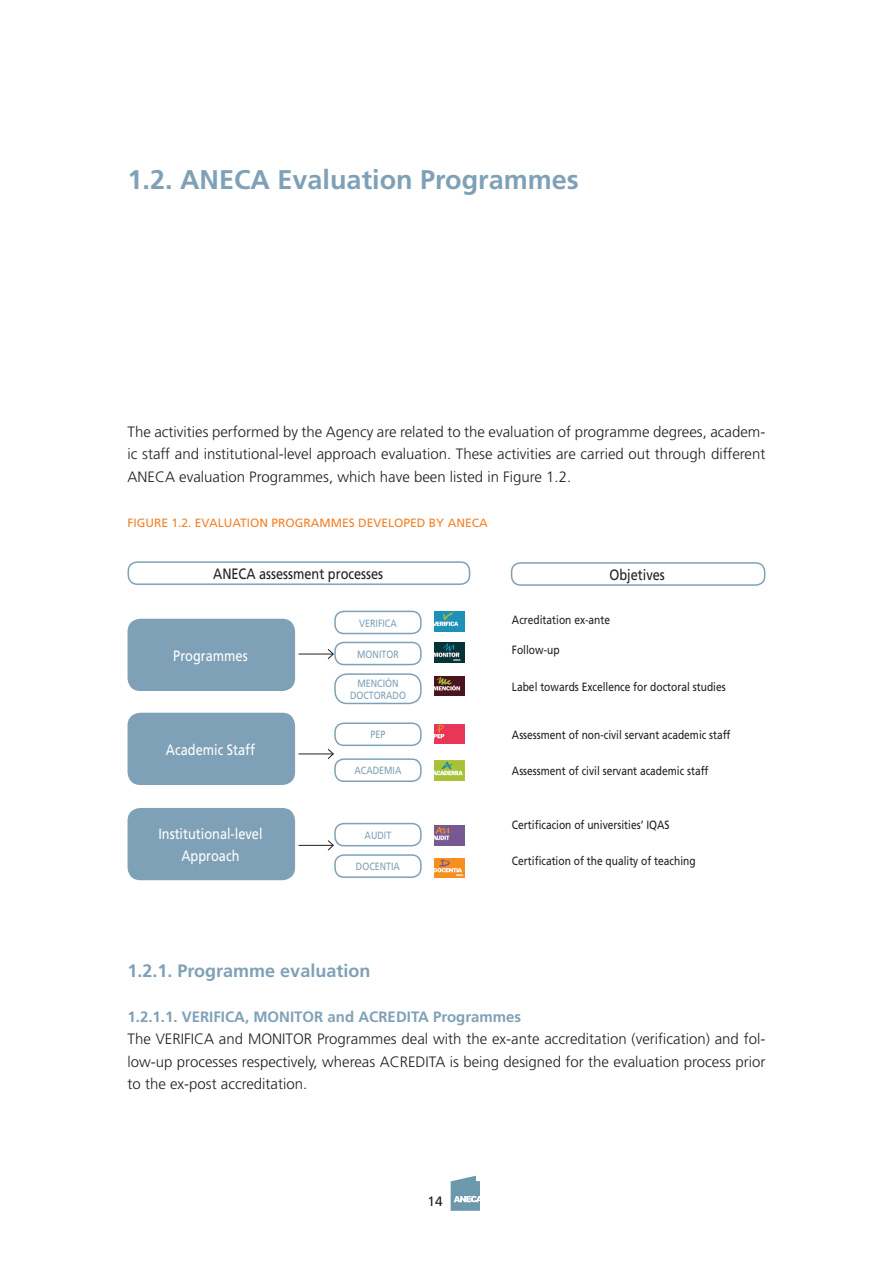
<style>
.page{position:relative;width:893px;height:1263px;background:#fff}
.page>*{position:absolute;margin:0;border:0;box-sizing:border-box;transform-origin:0 0}
.t1{font:700 27px "Frutiger";color:#7fa1b7}
.t2{font:700 18px "Frutiger";color:#7fa1b7}
.t3{font:300 15px/22.5px "Frutiger";color:#231f20;text-align:justify}
.t4{font:15px/22.5px "Frutiger";color:#fff;text-align:center;scale:.85 1}
.t5{font:700 15px "Frutiger";color:#7fa1b7}
.t6{font:15px "Frutiger";color:#231f20;scale:.85 1}
.t7{font:13.5px "Frutiger";color:#231f20}
.t8{font:12px "Frutiger";color:#231f20;scale:.85 1}
.t9{font:12px "Frutiger";color:#f48026}
.t10{font:10.5px/12px "Frutiger";color:#7fa1b7;text-align:center;scale:.85 1}
</style>
<div class="page">
<svg style="left:451px;top:1176px;width:29px;height:35px"></svg>
<div style="left:128px;top:619px;width:167px;height:72px;background:#7fa1b7;border-radius:13px"></div>
<div style="left:128px;top:713px;width:167px;height:72px;background:#7fa1b7;border-radius:13px"></div>
<div style="left:128px;top:808px;width:167px;height:72px;background:#7fa1b7;border-radius:13px"></div>
<div style="left:128px;top:561px;width:342px;height:24px;border:2px solid #7fa1b7;border-radius:9px"></div>
<div style="left:511px;top:562px;width:254px;height:24px;border:2px solid #7fa1b7;border-radius:9px"></div>
<div style="left:334px;top:611px;width:88px;height:23px;border:2px solid #7fa1b7;border-radius:9px"></div>
<div style="left:334px;top:642px;width:88px;height:23px;border:2px solid #7fa1b7;border-radius:9px"></div>
<div style="left:334px;top:673px;width:88px;height:31px;border:2px solid #7fa1b7;border-radius:12px"></div>
<div style="left:334px;top:722px;width:88px;height:24px;border:2px solid #7fa1b7;border-radius:9px"></div>
<div style="left:334px;top:758px;width:88px;height:24px;border:2px solid #7fa1b7;border-radius:9px"></div>
<div style="left:334px;top:823px;width:88px;height:23px;border:2px solid #7fa1b7;border-radius:9px"></div>
<div style="left:334px;top:854px;width:88px;height:24px;border:2px solid #7fa1b7;border-radius:9px"></div>
<div style="left:435px;top:612px;width:29px;height:20px;background:#1b92b6"></div>
<img style="left:435px;top:612px;width:24px;height:15px">
<div style="left:435px;top:643px;width:29px;height:20px;background:#073337"></div>
<img style="left:435px;top:643px;width:26px;height:18px">
<div style="left:435px;top:676px;width:29px;height:20px;background:#4a131f"></div>
<img style="left:435px;top:677px;width:25px;height:14px">
<img style="left:435px;top:725px;width:29px;height:19px">
<img style="left:435px;top:761px;width:29px;height:19px">
<img style="left:435px;top:826px;width:29px;height:19px">
<div style="left:435px;top:858px;width:29px;height:20px;background:#f68f1e"></div>
<img style="left:435px;top:859px;width:29px;height:18px">
<hr style="left:298px;top:654px;width:35px;height:1px;background:#231f20">
<svg style="left:327px;top:649px;width:7px;height:11px"></svg>
<hr style="left:298px;top:754px;width:35px;height:1px;background:#231f20">
<svg style="left:327px;top:748px;width:7px;height:11px"></svg>
<hr style="left:298px;top:845px;width:35px;height:1px;background:#231f20">
<svg style="left:327px;top:840px;width:7px;height:11px"></svg>
<h1 class="t1" style="left:128px;top:169px;width:453px">1.2. ANECA Evaluation Programmes</h1>
<p class="t3" style="left:128px;top:421px;width:639px">The activities performed by the Agency are related to the evaluation of programme degrees, academ&shy;ic staff and institutional-level approach evaluation. These activities are carried out through different ANECA evaluation Programmes, which have been listed in Figure 1.2.</p>
<p class="t9" style="left:128px;top:518px;width:362px">FIGURE 1.2. EVALUATION PROGRAMMES DEVELOPED BY ANECA</p>
<p class="t6" style="left:213px;top:568px;width:202px">ANECA assessment processes</p>
<p class="t6" style="left:609px;top:569px;width:67px">Objetives</p>
<p class="t10" style="left:359px;top:618px;width:46px">VERIFICA</p>
<p class="t8" style="left:512px;top:615px;width:117px">Acreditation ex-ante</p>
<p class="t8" style="left:512px;top:645px;width:57px">Follow-up</p>
<p class="t8" style="left:512px;top:682px;width:253px">Label towards Excellence for doctoral studies</p>
<p class="t8" style="left:512px;top:730px;width:259px">Assessment of non-civil servant academic staff</p>
<p class="t8" style="left:512px;top:766px;width:233px">Assessment of civil servant academic staff</p>
<p class="t10" style="left:357px;top:649px;width:51px">MONITOR</p>
<p class="t10" style="left:350px;top:678px;width:67px">MENCIÓN<br>DOCTORADO</p>
<p class="t10" style="left:371px;top:730px;width:19px">PEP</p>
<p class="t10" style="left:354px;top:765px;width:57px">ACADEMIA</p>
<p class="t4" style="left:173px;top:646px;width:89px">Programmes</p>
<p class="t4" style="left:166px;top:740px;width:106px">Academic Staff</p>
<p class="t4" style="left:158px;top:824px;width:124px">Institutional-level<br>Approach</p>
<p class="t10" style="left:365px;top:830px;width:33px">AUDIT</p>
<p class="t10" style="left:356px;top:861px;width:53px">DOCENTIA</p>
<p class="t8" style="left:512px;top:820px;width:187px">Certificacion of universities’ IQAS</p>
<p class="t8" style="left:512px;top:856px;width:218px">Certification of the quality of teaching</p>
<p class="t2" style="left:128px;top:963px;width:244px">1.2.1. Programme evaluation</p>
<p class="t5" style="left:128px;top:1010px;width:395px">1.2.1.1. VERIFICA, MONITOR and ACREDITA Programmes</p>
<p class="t3" style="left:128px;top:1029px;width:639px">The VERIFICA and MONITOR Programmes deal with the ex-ante accreditation (verification) and fol&shy;low-up processes respectively, whereas ACREDITA is being designed for the evaluation process prior to the ex-post accreditation.</p>
<p class="t7" style="left:428px;top:1196px;width:17px">14</p>
</div>
